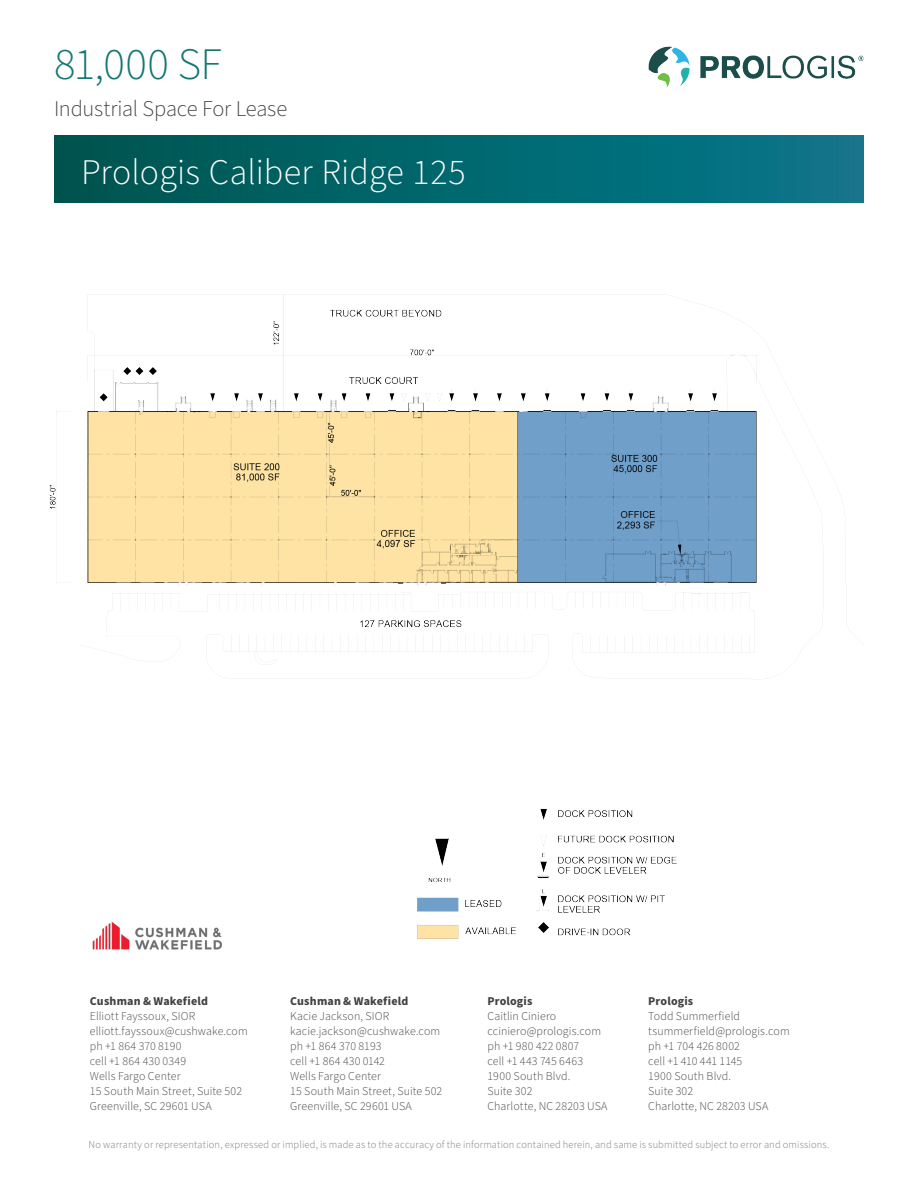
<style>
.page{position:relative;width:918px;height:1188px;background:#fff}
.page>*{position:absolute;margin:0;border:0;box-sizing:border-box;transform-origin:0 0}
.t1{font:300 45px "Source Sans Pro";letter-spacing:-.005em;color:#147770}
.Prologis_Park_Name{font:300 36px "Source Sans Pro";letter-spacing:.005em;color:#fff}
.t2{font:300 22.5px "Source Sans Pro";letter-spacing:-.01em;color:#414141}
.Contact_Info{font:300 12px "Source Sans Pro";letter-spacing:.01em;color:#414141}
.Contact_Info-2{font:700 12px "Source Sans Pro";letter-spacing:.015em;color:#414141}
.Footer_Text{font:300 10.5px "Source Sans Pro";letter-spacing:.015em;color:#747576}
</style>
<div class="page">
<div style="left:54px;top:135px;width:810px;height:67px;background:linear-gradient(to right,#00554e,#09788d)"></div>
<img style="left:49px;top:294px;width:814px;height:645px">
<img style="left:90px;top:911px;width:150px;height:39px">
<img style="left:648px;top:46px;width:216px;height:40px">
<h1 class="t1" style="left:54px;top:34px;width:169px">81,000 SF</h1>
<h3 class="t2" style="left:54px;top:94px;width:235px">Industrial Space For Lease</h3>
<p class="Prologis_Park_Name" style="left:81px;top:148px;width:386px">Prologis Caliber Ridge 125</p>
<p class="Contact_Info-2" style="left:90px;top:993px;width:120px">Cushman &amp; Wakefield</p>
<p class="Contact_Info" style="left:90px;top:1008px;width:107px">Elliott Fayssoux, SIOR</p>
<p class="Contact_Info" style="left:90px;top:1023px;width:160px">elliott.fayssoux@cushwake.com</p>
<p class="Contact_Info" style="left:90px;top:1038px;width:93px">ph +1 864 370 8190</p>
<p class="Contact_Info" style="left:90px;top:1053px;width:98px">cell +1 864 430 0349</p>
<p class="Contact_Info" style="left:90px;top:1068px;width:92px">Wells Fargo Center</p>
<p class="Contact_Info" style="left:90px;top:1083px;width:154px">15 South Main Street, Suite 502</p>
<p class="Contact_Info" style="left:90px;top:1098px;width:123px">Greenville, SC 29601 USA</p>
<p class="Contact_Info-2" style="left:290px;top:993px;width:120px">Cushman &amp; Wakefield</p>
<p class="Contact_Info" style="left:290px;top:1008px;width:101px">Kacie Jackson, SIOR</p>
<p class="Contact_Info" style="left:290px;top:1023px;width:152px">kacie.jackson@cushwake.com</p>
<p class="Contact_Info" style="left:290px;top:1038px;width:93px">ph +1 864 370 8193</p>
<p class="Contact_Info" style="left:290px;top:1053px;width:96px">cell +1 864 430 0142</p>
<p class="Contact_Info" style="left:290px;top:1068px;width:92px">Wells Fargo Center</p>
<p class="Contact_Info" style="left:290px;top:1083px;width:154px">15 South Main Street, Suite 502</p>
<p class="Contact_Info" style="left:290px;top:1098px;width:123px">Greenville, SC 29601 USA</p>
<p class="Contact_Info-2" style="left:487px;top:993px;width:47px">Prologis</p>
<p class="Contact_Info" style="left:487px;top:1008px;width:70px">Caitlin Ciniero</p>
<p class="Contact_Info" style="left:487px;top:1023px;width:115px">cciniero@prologis.com</p>
<p class="Contact_Info" style="left:487px;top:1038px;width:93px">ph +1 980 422 0807</p>
<p class="Contact_Info" style="left:487px;top:1053px;width:97px">cell +1 443 745 6463</p>
<p class="Contact_Info" style="left:487px;top:1068px;width:84px">1900 South Blvd.</p>
<p class="Contact_Info" style="left:487px;top:1083px;width:46px">Suite 302</p>
<p class="Contact_Info" style="left:487px;top:1098px;width:122px">Charlotte, NC 28203 USA</p>
<p class="Contact_Info-2" style="left:648px;top:993px;width:47px">Prologis</p>
<p class="Contact_Info" style="left:648px;top:1008px;width:93px">Todd Summerfield</p>
<p class="Contact_Info" style="left:648px;top:1023px;width:143px">tsummerfield@prologis.com</p>
<p class="Contact_Info" style="left:648px;top:1038px;width:93px">ph +1 704 426 8002</p>
<p class="Contact_Info" style="left:648px;top:1053px;width:95px">cell +1 410 441 1145</p>
<p class="Contact_Info" style="left:648px;top:1068px;width:84px">1900 South Blvd.</p>
<p class="Contact_Info" style="left:648px;top:1083px;width:46px">Suite 302</p>
<p class="Contact_Info" style="left:648px;top:1098px;width:122px">Charlotte, NC 28203 USA</p>
<p class="Footer_Text" style="left:89px;top:1137px;width:742px">No warranty or representation, expressed or implied, is made as to the accuracy of the information contained herein, and same is submitted subject to error and omissions.</p>
</div>
